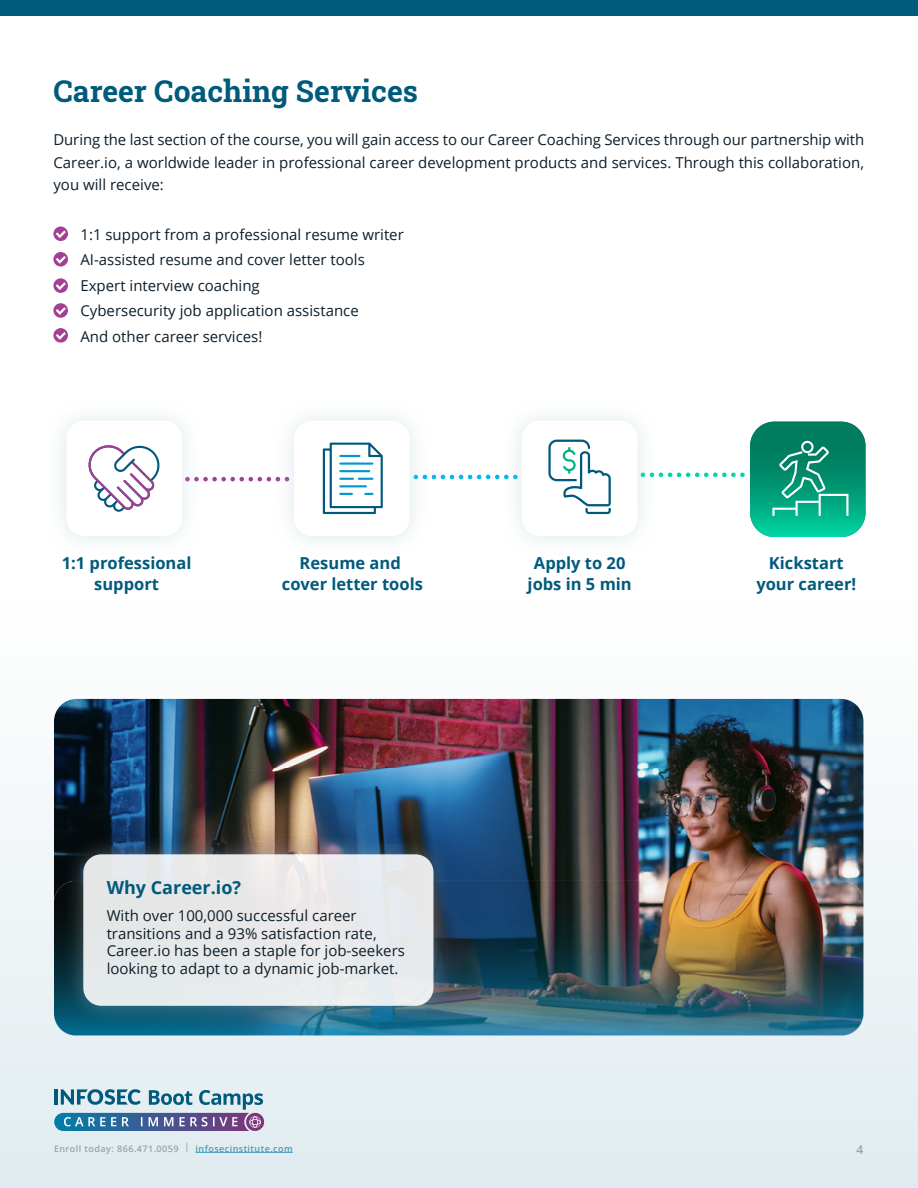
<style>
.page{position:relative;width:918px;height:1188px;background:#fff}
.page>*{position:absolute;margin:0;border:0;box-sizing:border-box;transform-origin:0 0}
.t1{font:30px "Roboto Slab";color:#005a7c}
.t2{font:700 18px "Open Sans";color:#005a7c}
.t3{font:700 16.5px/21px "Open Sans";color:#005a7c;text-align:center}
.t4{font:15px/25.5px "Open Sans";color:#0c1e2b}
.t5{font:600 12px "Open Sans";color:#878a8f}
.t6{font:600 9px "Open Sans";letter-spacing:.05em;color:#878a8f}
.s1{color:#007ea8}
</style>
<div class="page">
<div style="left:0;top:384px;width:918px;height:804px;background:linear-gradient(to bottom,#fff,#e3edf0)"></div>
<div style="left:0;top:0;width:918px;height:16px;background:#005a7c"></div>
<svg style="left:54px;top:1089px;width:211px;height:43px;background:#88a2bd"></svg>
<svg style="left:203px;top:477px;width:70px;height:4px"></svg>
<svg style="left:430px;top:475px;width:71px;height:4px"></svg>
<svg style="left:53px;top:226px;width:15px;height:15px"></svg>
<svg style="left:56px;top:231px;width:10px;height:7px"></svg>
<svg style="left:53px;top:252px;width:15px;height:15px"></svg>
<svg style="left:56px;top:256px;width:10px;height:8px"></svg>
<svg style="left:53px;top:278px;width:15px;height:15px"></svg>
<svg style="left:56px;top:282px;width:10px;height:8px"></svg>
<svg style="left:53px;top:303px;width:15px;height:15px"></svg>
<svg style="left:56px;top:307px;width:10px;height:8px"></svg>
<svg style="left:53px;top:328px;width:15px;height:15px"></svg>
<svg style="left:56px;top:332px;width:10px;height:8px"></svg>
<img style="left:54px;top:699px;width:809px;height:182px">
<img style="left:54px;top:881px;width:809px;height:154px">
<div style="left:501px;top:400px;width:157px;height:157px;background:#fbfcfd"></div>
<div style="left:522px;top:421px;width:116px;height:115px;background:#fff;border-radius:18px"></div>
<div style="left:273px;top:400px;width:157px;height:157px;background:#fbfcfd"></div>
<div style="left:294px;top:421px;width:116px;height:115px;background:#fff;border-radius:18px"></div>
<div style="left:62px;top:833px;width:393px;height:194px;background:#b3ced8;opacity:.45"></div>
<div style="left:83px;top:854px;width:350px;height:152px;background:#e7e9ea;border-radius:18px"></div>
<div style="left:45px;top:400px;width:158px;height:157px;background:#fbfcfd"></div>
<div style="left:66px;top:421px;width:116px;height:115px;background:#fff;border-radius:18px"></div>
<svg style="left:88px;top:445px;width:72px;height:67px"></svg>
<svg style="left:548px;top:440px;width:63px;height:74px"></svg>
<svg style="left:323px;top:443px;width:60px;height:71px"></svg>
<svg style="left:641px;top:422px;width:225px;height:115px"></svg>
<h1 class="t1" style="left:53px;top:70px;width:366px">Career Coaching Services</h1>
<p class="t4" style="left:53px;top:128px;width:812px;line-height:22.5px;text-align:justify">During the last section of the course, you will gain access to our Career Coaching Services through our partnership with Career.io, a worldwide leader in professional career development products and services. Through this collaboration, you will receive:</p>
<p class="t4" style="left:80px;top:221px;width:325px">1:1 support from a professional resume writer AI-assisted resume and cover letter tools Expert interview coaching<br>Cybersecurity job application assistance<br>And other career services!</p>
<p class="t3" style="left:62px;top:552px;width:131px">1:1 professional support</p>
<p class="t3" style="left:282px;top:552px;width:143px">Resume and cover letter tools</p>
<p class="t3" style="left:528px;top:552px;width:106px">Apply to 20 jobs in 5 min</p>
<p class="t3" style="left:756px;top:552px;width:101px">Kickstart your career!</p>
<p class="t2" style="left:107px;top:875px;width:136px">Why Career.io?</p>
<p class="t4" style="left:107px;top:907px;width:300px;line-height:17.4px">With over 100,000 successful career transitions and a 93% satisfaction rate, Career.io has been a staple for job-seekers looking to adapt to a dynamic job-market.</p>
<p class="t6" style="left:54px;top:1142px;width:240px">Enroll today: 866.471.0059 | <span class="s1">infosecinstitute.com</span></p>
<p class="t5" style="left:857px;top:1141px;width:8px">4</p>
</div>
